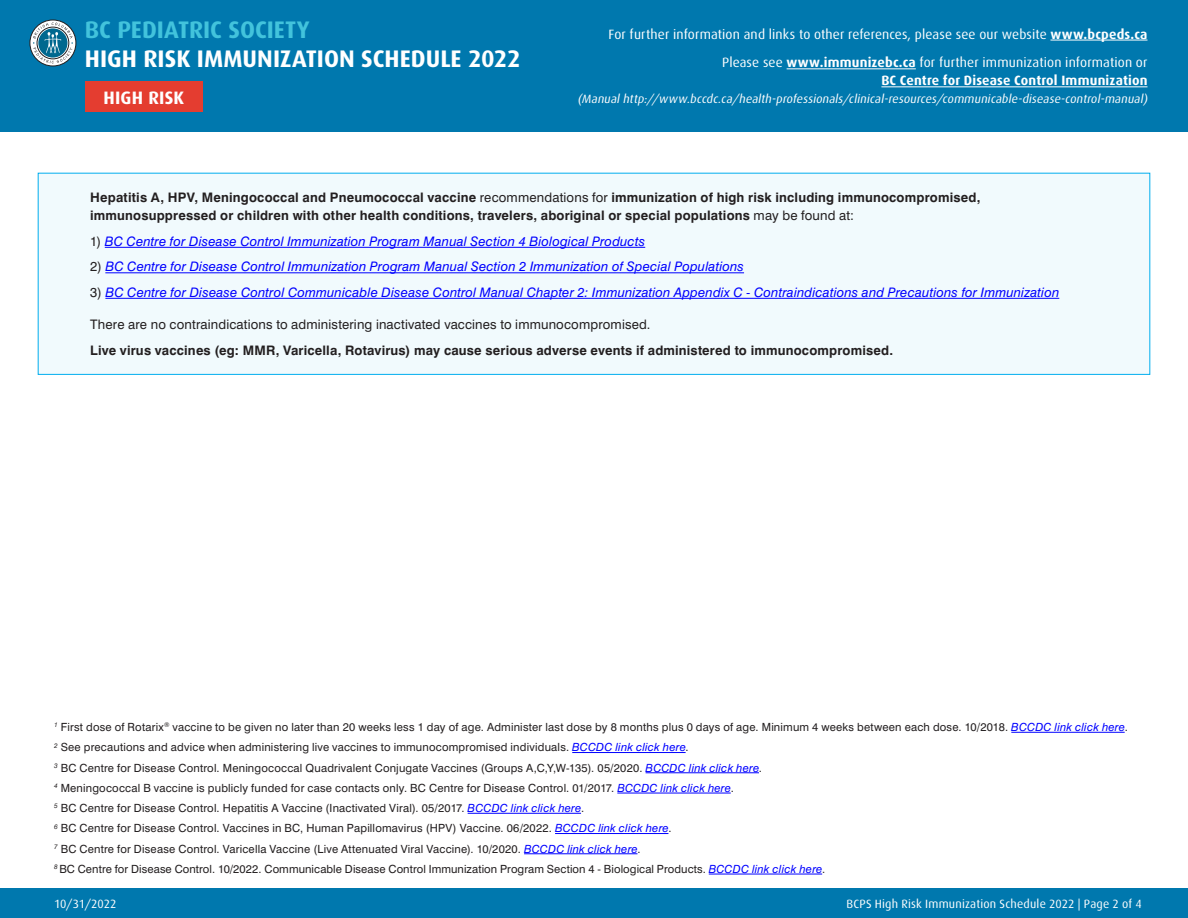
<style>
.page{position:relative;width:1188px;height:918px;background:#fff}
.page>*{position:absolute;margin:0;border:0;box-sizing:border-box;transform-origin:0 0}
.t1{font:700 24px/28.8px "Dax";color:#fff}
.t2{font:700 18px "Dax";letter-spacing:.01em;color:#fff}
.t3{font:700 13.5px/18px "Dax";letter-spacing:.01em;color:#fff;text-align:right}
.t4{font:13.5px "Dax";letter-spacing:.01em;color:#fff}
.t5{font:700 13.2px/18.8px "Swiss 721 BT";letter-spacing:.015em;color:#231f20}
.t6{font:italic 13.2px "Swiss 721 BT";letter-spacing:.01em;color:#00f}
.t7{font:13.2px "Swiss 721 BT";letter-spacing:.01em;color:#231f20}
.t8{font:italic 12px "Dax";color:#fff}
.t9{font:12px "Dax";letter-spacing:.015em;color:#fff}
.t10{font:11.25px "Swiss 721 BT";letter-spacing:.015em;color:#231f20}
.s1{color:#42c3dc}
.s2{font-weight:700}
.s3{font-weight:400}
.s4{font-style:normal;color:#231f20}
.s5{font-style:italic;color:#00f}
</style>
<div class="page">
<hr style="left:1011px;top:732px;width:114px;height:1px;background:#00f">
<hr style="left:572px;top:752px;width:114px;height:1px;background:#00f">
<hr style="left:646px;top:772px;width:113px;height:1px;background:#00f">
<hr style="left:617px;top:793px;width:114px;height:1px;background:#00f">
<hr style="left:468px;top:813px;width:113px;height:1px;background:#00f">
<hr style="left:555px;top:833px;width:113px;height:1px;background:#00f">
<hr style="left:524px;top:853px;width:113px;height:1px;background:#00f">
<hr style="left:709px;top:874px;width:113px;height:1px;background:#00f">
<div style="left:38px;top:173px;width:1112px;height:202px;background:#f1fafd;border:1px solid #00aeef"></div>
<hr style="left:105px;top:247px;width:540px;height:1px;background:#00f">
<hr style="left:105px;top:272px;width:639px;height:1px;background:#00f">
<hr style="left:105px;top:298px;width:954px;height:1px;background:#00f">
<div style="left:0;top:0;width:1188px;height:132px;background:#0078ae"></div>
<hr style="left:1050px;top:40px;width:98px;height:1px;background:#fff">
<hr style="left:787px;top:69px;width:129px;height:1px;background:#fff">
<hr style="left:881px;top:87px;width:267px;height:1px;background:#fff">
<div style="left:86px;top:82px;width:117px;height:30px;background:#e43d30"></div>
<svg style="left:30px;top:20px;width:46px;height:46px"></svg>
<div style="left:30px;top:20px;width:46px;height:46px;border:1px solid #231f20;border-radius:50%"></div>
<svg style="left:33px;top:22px;width:40px;height:41px;background:#76a2b4"></svg>
<div style="left:0;top:888px;width:1188px;height:30px;background:#0078ae"></div>
<p class="t1" style="left:85px;top:16px;width:437px"><span class="s1">BC PEDIATRIC SOCIETY<br></span>HIGH RISK IMMUNIZATION SCHEDULE 2022</p>
<p class="t4" style="left:608px;top:27px;width:541px">For further information and links to other references, please see our website <span class="s2">www.bcpeds.ca</span></p>
<p class="t3" style="left:722px;top:54px;width:427px"><span class="s3">Please see</span> www.immunizebc.ca <span class="s3">for further immunization information or<br></span>BC Centre for Disease Control Immunization</p>
<p class="t2" style="left:103px;top:87px;width:82px">HIGH RISK</p>
<p class="t8" style="left:577px;top:93px;width:574px">(Manual http://www.bccdc.ca/health-professionals/clinical-resources/communicable-disease-control-manual)</p>
<p class="t5" style="left:90px;top:188px;width:892px">Hepatitis A, HPV, Meningococcal and Pneumococcal vaccine <span class="s3">recommendations for</span> immunization of high risk including immunocompromised, immunosuppressed or children with other health conditions, travelers, aboriginal or special populations <span class="s3">may be found at:</span></p>
<p class="t6" style="left:90px;top:233px;width:556px"><span class="s4">1)</span> BC Centre for Disease Control Immunization Program Manual Section 4 Biological Products</p>
<p class="t6" style="left:90px;top:259px;width:655px"><span class="s4">2)</span> BC Centre for Disease Control Immunization Program Manual Section 2 Immunization of Special Populations</p>
<p class="t6" style="left:90px;top:284px;width:971px"><span class="s4">3)</span> BC Centre for Disease Control Communicable Disease Control Manual Chapter 2: Immunization Appendix C - Contraindications and Precautions for Immunization</p>
<p class="t7" style="left:90px;top:316px;width:562px">There are no contraindications to administering inactivated vaccines to immunocompromised.</p>
<p class="t5" style="left:90px;top:341px;width:804px">Live virus vaccines (eg: MMR, Varicella, Rotavirus) may cause serious adverse events if administered to immunocompromised.</p>
<p class="t10" style="left:54px;top:720px;width:1075px"><sup>1</sup> First dose of Rotarix<sup>®</sup> vaccine to be given no later than 20 weeks less 1 day of age. Administer last dose by 8 months plus 0 days of age. Minimum 4 weeks between each dose. 10/2018. <span class="s5">BCCDC link click here</span>.</p>
<p class="t10" style="left:54px;top:741px;width:636px"><sup>2</sup> See precautions and advice when administering live vaccines to immunocompromised individuals. <span class="s5">BCCDC link click here</span>.</p>
<p class="t10" style="left:54px;top:761px;width:710px"><sup>3</sup> BC Centre for Disease Control. Meningococcal Quadrivalent Conjugate Vaccines (Groups A,C,Y,W-135). 05/2020. <span class="s5">BCCDC link click here</span>.</p>
<p class="t10" style="left:54px;top:781px;width:681px"><sup>4</sup> Meningococcal B vaccine is publicly funded for case contacts only. BC Centre for Disease Control. 01/2017. <span class="s5">BCCDC link click here</span>.</p>
<p class="t10" style="left:54px;top:801px;width:532px"><sup>5</sup> BC Centre for Disease Control. Hepatitis A Vaccine (Inactivated Viral). 05/2017. <span class="s5">BCCDC link click here</span>.</p>
<p class="t10" style="left:54px;top:822px;width:619px"><sup>6</sup> BC Centre for Disease Control. Vaccines in BC, Human Papillomavirus (HPV) Vaccine. 06/2022. <span class="s5">BCCDC link click here</span>.</p>
<p class="t10" style="left:54px;top:842px;width:588px"><sup>7</sup> BC Centre for Disease Control. Varicella Vaccine (Live Attenuated Viral Vaccine). 10/2020. <span class="s5">BCCDC link click here</span>.</p>
<p class="t10" style="left:54px;top:862px;width:773px"><sup>8</sup> BC Centre for Disease Control. 10/2022. Communicable Disease Control Immunization Program Section 4 - Biological Products. <span class="s5">BCCDC link click here</span>.</p>
<p class="t9" style="left:54px;top:897px;width:64px">10/31/2022</p>
<p class="t9" style="left:1113px;top:897px;width:8px">1</p>
<p class="t9" style="left:846px;top:897px;width:297px">BCPS High Risk Immunization Schedule 2022 | Page 2 of 4</p>
</div>
